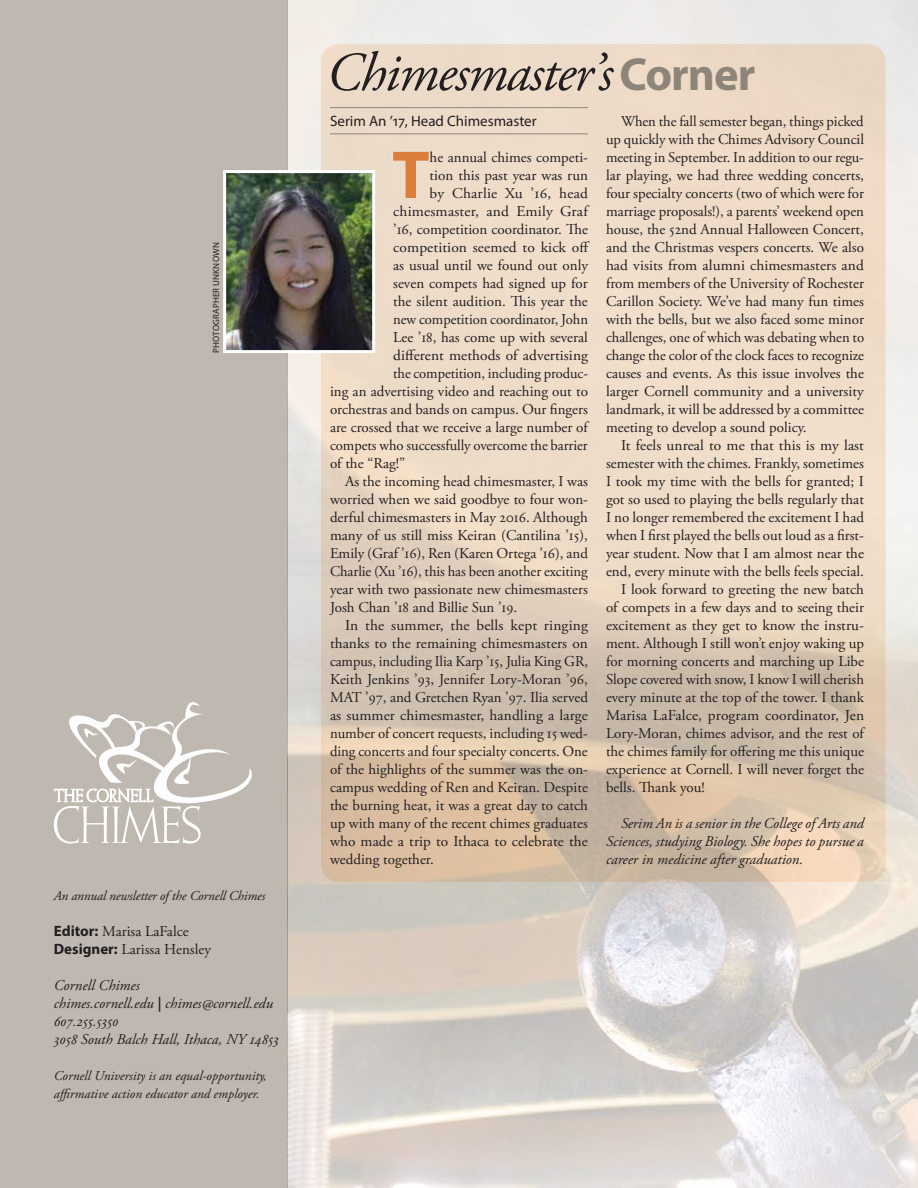
<style>
.page{position:relative;width:918px;height:1188px;background:#fff}
.page>*{position:absolute;margin:0;border:0;box-sizing:border-box;transform-origin:0 0}
.t1{font:700 68.4px "Myriad Pro";color:#db7e3b}
.t2{font:italic 54.75px "Adobe Garamond Pro";letter-spacing:-.025em;color:#231f20}
.t3{font:15px/18px "Adobe Garamond Pro";color:#231f20}
.t4{font:italic 15px/18px "Adobe Garamond Pro";color:#231f20}
.t5{font:15px "Myriad Pro";color:#231f20}
.t6{font:italic 13.5px/18px "Adobe Garamond Pro";color:#231f20}
.t7{font:9px "Myriad Pro";letter-spacing:.02em;color:#231f20}
.s1{font-family:"Myriad Pro";font-weight:700}
.s2{font-weight:700;font-style:normal}
.s3{font-family:"Myriad Pro";font-weight:700;font-style:normal;font-size:46.5px;color:#8e857a}
</style>
<div class="page">
<div style="left:0;top:0;width:288px;height:1188px;background:#bfb8b1"></div>
<svg style="left:53px;top:702px;width:199px;height:142px"></svg>
<img style="left:288px;top:0;width:630px;height:1188px">
<img style="left:227px;top:174px;width:144px;height:175px">
<div style="left:223px;top:170px;width:152px;height:183px;border:3px solid #fff"></div>
<hr style="left:330px;top:107px;width:258px;height:1px;background:#8e857a">
<hr style="left:330px;top:133px;width:258px;height:1px;background:#8e857a">
<p class="t7" style="left:211px;top:353px;width:112px;rotate:-90deg">PHOTOGRAPHER UNKNOWN</p>
<p class="t6" style="left:54px;top:887px;width:213px">An annual newsletter of the Cornell Chimes</p>
<p class="t3" style="left:54px;top:923px;width:159px"><span class="s1">Editor:</span> Marisa LaFalce<br><span class="s1">Designer:</span> Larissa Hensley</p>
<p class="t4" style="left:54px;top:977px;width:227px">Cornell Chimes<br>chimes.cornell.edu <span class="s2">|</span> chimes@cornell.edu<br>607.255.5350<br>3058 South Balch Hall, Ithaca, NY 14853</p>
<p class="t6" style="left:54px;top:1067px;width:214px">Cornell University is an equal-opportunity, affirmative action educator and employer.</p>
<h2 class="t2" style="left:326px;top:40px;width:431px">Chimesmaster’s <span class="s3">Corner</span></h2>
<p class="t5" style="left:330px;top:112px;width:208px">Serim An ’17, Head Chimesmaster</p>
<h1 class="t1" style="left:392px;top:130px;width:39px">T</h1>
<p class="t3" style="left:430px;top:149px;width:160px">he annual chimes competi-</p>
<p class="t3" style="left:430px;top:167px;width:160px">tion this past year was run</p>
<p class="t3" style="left:430px;top:185px;width:160px">by Charlie Xu ’16, head</p>
<p class="t3" style="left:393px;top:203px;width:196px">chimesmaster, and Emily Graf</p>
<p class="t3" style="left:393px;top:221px;width:196px">’16, competition coordinator. The</p>
<p class="t3" style="left:393px;top:239px;width:198px">competition seemed to kick off</p>
<p class="t3" style="left:393px;top:257px;width:196px">as usual until we found out only</p>
<p class="t3" style="left:393px;top:275px;width:196px">seven compets had signed up for</p>
<p class="t3" style="left:393px;top:293px;width:196px">the silent audition. This year the</p>
<p class="t3" style="left:393px;top:311px;width:196px">new competition coordinator, John</p>
<p class="t3" style="left:393px;top:329px;width:196px">Lee ’18, has come up with several</p>
<p class="t3" style="left:393px;top:347px;width:196px">different methods of advertising</p>
<p class="t3" style="left:393px;top:365px;width:196px">the competition, including produc-</p>
<p class="t3" style="left:330px;top:383px;width:260px">ing an advertising video and reaching out to</p>
<p class="t3" style="left:330px;top:401px;width:260px">orchestras and bands on campus. Our fingers</p>
<p class="t3" style="left:330px;top:419px;width:259px">are crossed that we receive a large number of</p>
<p class="t3" style="left:330px;top:437px;width:259px">compets who successfully overcome the barrier</p>
<p class="t3" style="left:330px;top:455px;width:77px">of the “Rag!”</p>
<p class="t3" style="left:345px;top:473px;width:244px">As the incoming head chimesmaster, I was</p>
<p class="t3" style="left:330px;top:491px;width:260px">worried when we said goodbye to four won-</p>
<p class="t3" style="left:330px;top:509px;width:260px">derful chimesmasters in May 2016. Although</p>
<p class="t3" style="left:330px;top:527px;width:259px">many of us still miss Keiran (Cantilina ’15),</p>
<p class="t3" style="left:330px;top:545px;width:259px">Emily (Graf ’16), Ren (Karen Ortega ’16), and</p>
<p class="t3" style="left:330px;top:563px;width:259px">Charlie (Xu ’16), this has been another exciting</p>
<p class="t3" style="left:330px;top:581px;width:259px">year with two passionate new chimesmasters</p>
<p class="t3" style="left:330px;top:599px;width:189px">Josh Chan ’18 and Billie Sun ’19.</p>
<p class="t3" style="left:345px;top:617px;width:245px">In the summer, the bells kept ringing</p>
<p class="t3" style="left:330px;top:635px;width:260px">thanks to the remaining chimesmasters on</p>
<p class="t3" style="left:330px;top:653px;width:260px">campus, including Ilia Karp ’15, Julia King GR,</p>
<p class="t3" style="left:330px;top:671px;width:259px">Keith Jenkins ’93, Jennifer Lory-Moran ’96,</p>
<p class="t3" style="left:330px;top:689px;width:260px">MAT ’97, and Gretchen Ryan ’97. Ilia served</p>
<p class="t3" style="left:330px;top:707px;width:259px">as summer chimesmaster, handling a large</p>
<p class="t3" style="left:330px;top:725px;width:260px">number of concert requests, including 15 wed-</p>
<p class="t3" style="left:330px;top:743px;width:259px">ding concerts and four specialty concerts. One</p>
<p class="t3" style="left:330px;top:761px;width:260px">of the highlights of the summer was the on-</p>
<p class="t3" style="left:330px;top:779px;width:259px">campus wedding of Ren and Keiran. Despite</p>
<p class="t3" style="left:330px;top:797px;width:259px">the burning heat, it was a great day to catch</p>
<p class="t3" style="left:330px;top:815px;width:260px">up with many of the recent chimes graduates</p>
<p class="t3" style="left:330px;top:833px;width:259px">who made a trip to Ithaca to celebrate the</p>
<p class="t3" style="left:330px;top:851px;width:105px">wedding together.</p>
<p class="t3" style="left:606px;top:113px;width:260px;text-align:justify;text-indent:15px">When the fall semester began, things picked up quickly with the Chimes Advisory Council meeting in September. In addition to our regu&shy;lar playing, we had three wedding concerts, four specialty concerts (two of which were for marriage proposals!), a parents’ weekend open house, the 52nd Annual Halloween Concert, and the Christmas vespers concerts. We also had visits from alumni chimesmasters and from members of the University of Rochester Carillon Society. We’ve had many fun times with the bells, but we also faced some minor challenges, one of which was debating when to change the color of the clock faces to recognize causes and events. As this issue involves the larger Cornell community and a university landmark, it will be addressed by a committee meeting to develop a sound policy.</p>
<p class="t3" style="left:621px;top:437px;width:245px">It feels unreal to me that this is my last</p>
<p class="t3" style="left:606px;top:455px;width:259px">semester with the chimes. Frankly, sometimes</p>
<p class="t3" style="left:606px;top:473px;width:259px">I took my time with the bells for granted; I</p>
<p class="t3" style="left:606px;top:491px;width:259px">got so used to playing the bells regularly that</p>
<p class="t3" style="left:606px;top:509px;width:260px">I no longer remembered the excitement I had</p>
<p class="t3" style="left:606px;top:527px;width:259px">when I first played the bells out loud as a first-</p>
<p class="t3" style="left:606px;top:545px;width:259px">year student. Now that I am almost near the</p>
<p class="t3" style="left:606px;top:563px;width:259px">end, every minute with the bells feels special.</p>
<p class="t3" style="left:621px;top:581px;width:244px">I look forward to greeting the new batch</p>
<p class="t3" style="left:606px;top:599px;width:260px">of compets in a few days and to seeing their</p>
<p class="t3" style="left:606px;top:617px;width:260px">excitement as they get to know the instru-</p>
<p class="t3" style="left:606px;top:635px;width:260px">ment. Although I still won’t enjoy waking up</p>
<p class="t3" style="left:606px;top:653px;width:259px">for morning concerts and marching up Libe</p>
<p class="t3" style="left:606px;top:671px;width:259px">Slope covered with snow, I know I will cherish</p>
<p class="t3" style="left:606px;top:689px;width:259px">every minute at the top of the tower. I thank</p>
<p class="t3" style="left:606px;top:707px;width:260px">Marisa LaFalce, program coordinator, Jen</p>
<p class="t3" style="left:606px;top:725px;width:259px">Lory-Moran, chimes advisor, and the rest of</p>
<p class="t3" style="left:606px;top:743px;width:260px">the chimes family for offering me this unique</p>
<p class="t3" style="left:606px;top:761px;width:259px">experience at Cornell. I will never forget the</p>
<p class="t3" style="left:606px;top:779px;width:100px">bells. Thank you!</p>
<p class="t4" style="left:606px;top:815px;width:260px;text-align:justify;text-indent:15px">Serim An is a senior in the College of Arts and Sciences, studying Biology. She hopes to pursue a career in medicine after graduation.</p>
</div>
